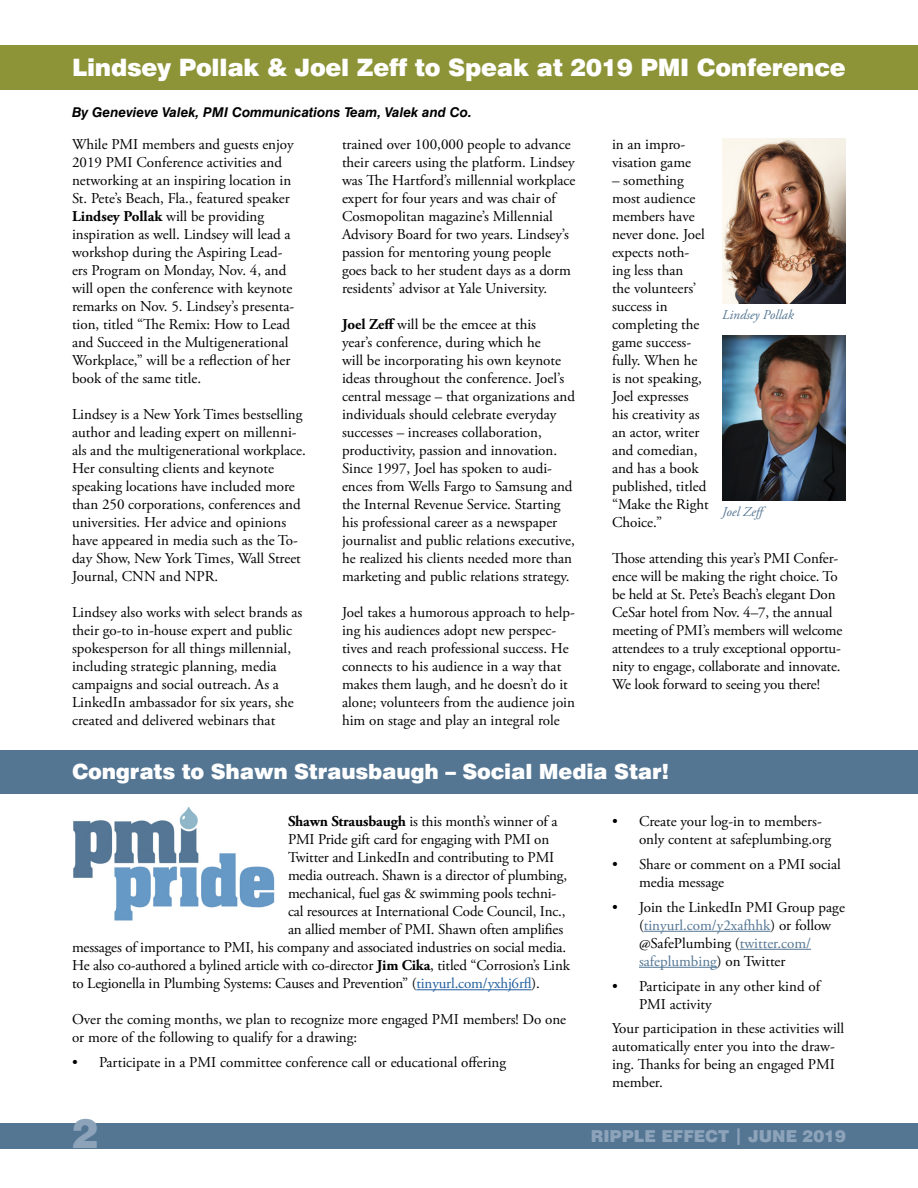
<style>
.page{position:relative;width:918px;height:1188px;background:#fff}
.page>*{position:absolute;margin:0;border:0;box-sizing:border-box;transform-origin:0 0}
.t1{font:900 40.5px "Swiss 721 BT";color:#8da3ba}
.inside_headline{font:900 24px "Swiss 721 BT";letter-spacing:-.01em;color:#fff}
.Inside_blue_block_he{font:900 21px "Swiss 721 BT";letter-spacing:-.01em;color:#fff}
.t2{font:900 16.5px "Swiss 721 BT";color:#8da3ba}
.body{font:15px/18px "Adobe Garamond Pro";color:#000}
.byline{font:italic 700 13.5px "Swiss 721 BT";color:#000}
.t3{font:italic 13.5px "Adobe Garamond Pro";color:#547693}
.s1{font-weight:700}
.s2{color:#215e9e}
.s3{color:#547693}
</style>
<div class="page">
<div style="left:0;top:45px;width:918px;height:45px;background:#8d9438"></div>
<div style="left:0;top:1123px;width:918px;height:25px;background:#547693"></div>
<hr style="left:416px;top:989px;width:116px;height:1px;background:#215e9e">
<div style="left:0;top:750px;width:918px;height:44px;background:#547693"></div>
<img style="left:722px;top:138px;width:124px;height:165px">
<img style="left:722px;top:335px;width:124px;height:165px">
<img style="left:73px;top:807px;width:202px;height:114px">
<hr style="left:644px;top:931px;width:126px;height:1px;background:#547693">
<hr style="left:740px;top:949px;width:71px;height:1px;background:#547693">
<hr style="left:639px;top:967px;width:78px;height:1px;background:#547693">
<p class="inside_headline" style="left:72px;top:53px;width:775px">Lindsey Pollak &amp; Joel Zeff to Speak at 2019 PMI Conference</p>
<p class="byline" style="left:72px;top:104px;width:401px">By Genevieve Valek, PMI Communications Team, Valek and Co.</p>
<p class="body" style="left:72px;top:136px;width:224px">While PMI members and guests enjoy 2019 PMI Conference activities and networking at an inspiring location in St. Pete’s Beach, Fla., featured speaker <span class="s1">Lindsey Pollak</span> will be providing inspiration as well. Lindsey will lead a workshop during the Aspiring Lead&shy;ers Program on Monday, Nov. 4, and will open the conference with keynote remarks on Nov. 5. Lindsey’s presenta&shy;tion, titled “The Remix: How to Lead and Succeed in the Multigenerational Workplace,” will be a reflection of her book of the same title.</p>
<p class="body" style="left:72px;top:406px;width:235px">Lindsey is a New York Times bestselling author and leading expert on millenni&shy;als and the multigenerational workplace.<br>Her consulting clients and keynote speaking locations have included more than 250 corporations, conferences and universities. Her advice and opinions have appeared in media such as the To&shy;day Show, New York Times, Wall Street Journal, CNN and NPR.</p>
<p class="body" style="left:72px;top:604px;width:232px">Lindsey also works with select brands as their go-to in-house expert and public spokesperson for all things millennial, including strategic planning, media campaigns and social outreach. As a LinkedIn ambassador for six years, she created and delivered webinars that</p>
<p class="body" style="left:342px;top:136px;width:235px">trained over 100,000 people to advance their careers using the platform. Lindsey was The Hartford’s millennial workplace expert for four years and was chair of Cosmopolitan magazine’s Millennial Advisory Board for two years. Lindsey’s passion for mentoring young people goes back to her student days as a dorm residents’ advisor at Yale University.</p>
<p class="body" style="left:342px;top:316px;width:235px"><span class="s1">Joel Zeff</span> will be the emcee at this<br>year’s conference, during which he<br>will be incorporating his own keynote ideas throughout the conference. Joel’s central message – that organizations and individuals should celebrate everyday successes – increases collaboration, productivity, passion and innovation.<br>Since 1997, Joel has spoken to audi&shy;ences from Wells Fargo to Samsung and the Internal Revenue Service. Starting his professional career as a newspaper journalist and public relations executive, he realized his clients needed more than marketing and public relations strategy.</p>
<p class="body" style="left:342px;top:604px;width:235px">Joel takes a humorous approach to help&shy;ing his audiences adopt new perspec&shy;tives and reach professional success. He connects to his audience in a way that makes them laugh, and he doesn’t do it alone; volunteers from the audience join him on stage and play an integral role</p>
<p class="body" style="left:612px;top:136px;width:81px">in an impro&shy;visation game</p>
<p class="body" style="left:612px;top:172px;width:98px">– something most audience members have never done. Joel expects noth&shy;ing less than<br>the volunteers’ success in completing the game success&shy;fully. When he is not speaking,<br>Joel expresses his creativity as an actor, writer and comedian, and has a book published, titled “Make the Right<br>Choice.”</p>
<p class="body" style="left:612px;top:550px;width:232px">Those attending this year’s PMI Confer&shy;ence will be making the right choice. To be held at St. Pete’s Beach’s elegant Don CeSar hotel from Nov. 4–7, the annual meeting of PMI’s members will welcome attendees to a truly exceptional opportu&shy;nity to engage, collaborate and innovate.<br>We look forward to seeing you there!</p>
<p class="t3" style="left:722px;top:307px;width:73px">Lindsey Pollak</p>
<p class="t3" style="left:722px;top:504px;width:48px">Joel Zeff</p>
<p class="Inside_blue_block_he" style="left:72px;top:759px;width:599px">Congrats to Shawn Strausbaugh – Social Media Star!</p>
<p class="body" style="left:288px;top:813px;width:271px"><span class="s1">Shawn Strausbaugh</span> is this month’s winner of a</p>
<p class="body" style="left:288px;top:831px;width:263px">PMI Pride gift card for engaging with PMI on</p>
<p class="body" style="left:288px;top:849px;width:268px">Twitter and LinkedIn and contributing to PMI</p>
<p class="body" style="left:288px;top:867px;width:281px">media outreach. Shawn is a director of plumbing,</p>
<p class="body" style="left:288px;top:885px;width:270px">mechanical, fuel gas &amp; swimming pools techni-</p>
<p class="body" style="left:288px;top:903px;width:279px">cal resources at International Code Council, Inc.,</p>
<p class="body" style="left:288px;top:921px;width:277px">an allied member of PMI. Shawn often amplifies</p>
<p class="body" style="left:72px;top:939px;width:496px">messages of importance to PMI, his company and associated industries on social media.</p>
<p class="body" style="left:72px;top:957px;width:499px">He also co-authored a bylined article with co-director <span class="s1">Jim Cika</span>, titled “Corrosion’s Link</p>
<p class="body" style="left:72px;top:975px;width:469px">to Legionella in Plumbing Systems: Causes and Prevention” (<span class="s2">tinyurl.com/yxhj6rfl</span>).</p>
<p class="body" style="left:72px;top:1011px;width:496px">Over the coming months, we plan to recognize more engaged PMI members! Do one or more of the following to qualify for a drawing:</p>
<p class="body" style="left:72px;top:1054px;width:436px">• Participate in a PMI committee conference call or educational offering</p>
<p class="body" style="left:639px;top:813px;width:194px;text-indent:-27px">• Create your log-in to members&shy;only content at safeplumbing.org</p>
<p class="body" style="left:639px;top:856px;width:203px;text-indent:-27px">• Share or comment on a PMI social media message</p>
<p class="body" style="left:639px;top:899px;width:207px;text-indent:-27px">• Join the LinkedIn PMI Group page (<span class="s3">tinyurl.com/y2xafhhk</span>) or follow @SafePlumbing (<span class="s3">twitter.com/ safeplumbing</span>) on Twitter</p>
<p class="body" style="left:639px;top:977px;width:183px;text-indent:-27px">• Participate in any other kind of<br>PMI activity</p>
<p class="body" style="left:612px;top:1020px;width:234px">Your participation in these activities will automatically enter you into the draw&shy;ing. Thanks for being an engaged PMI member.</p>
<h1 class="t1" style="left:72px;top:1109px;width:28px">2</h1>
<p class="t2" style="left:591px;top:1126px;width:257px">RIPPLE EFFECT | JUNE 2019</p>
</div>
